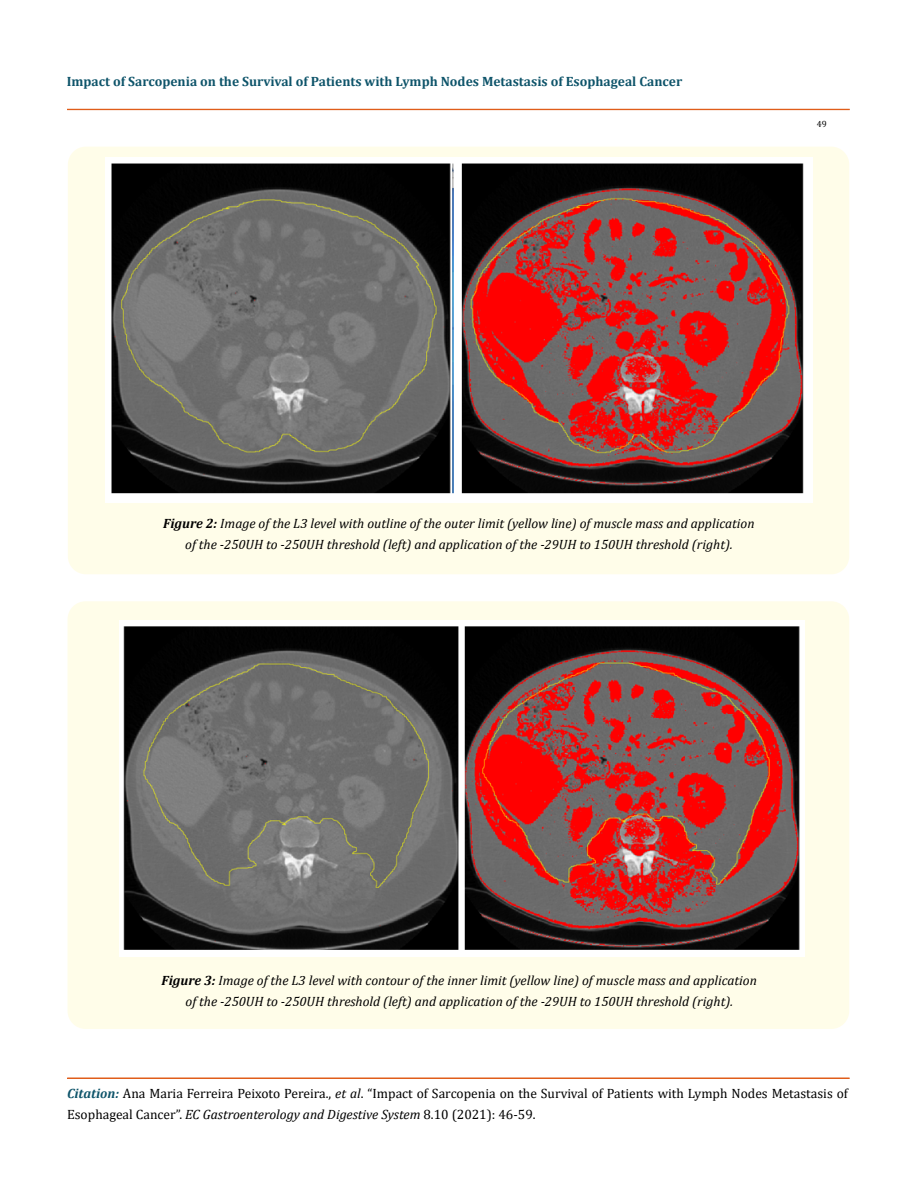
<style>
.page{position:relative;width:917px;height:1190px;background:#fff}
.page>*{position:absolute;margin:0;border:0;box-sizing:border-box;transform-origin:0 0}
.t1{font:italic 13.5px/21px "Cambria";color:#000;text-align:center}
.t2{font:13.5px/21px "Cambria";color:#000}
.t3{font:700 13.5px "Cambria";color:#0e546a}
.t4{font:9px "Cambria";color:#000}
.s1{font-weight:700}
.s2{font-weight:700;font-style:italic;color:#0e546a}
.s3{font-style:italic}
</style>
<div class="page">
<div style="left:67px;top:109px;width:782px;height:1px;border:1px solid #e05d1a"></div>
<div style="left:67px;top:1078px;width:782px;height:1px;border:1px solid #e05d1a"></div>
<div style="left:68px;top:147px;width:781px;height:427px;background:#fffde9;border-radius:18px"></div>
<div style="left:68px;top:601px;width:781px;height:428px;background:#fffde9;border-radius:18px"></div>
<img style="left:106px;top:157px;width:706px;height:345px">
<img style="left:119px;top:621px;width:685px;height:335px">
<p class="t3" style="left:67px;top:72px;width:617px">Impact of Sarcopenia on the Survival of Patients with Lymph Nodes Metastasis of Esophageal Cancer</p>
<p class="t4" style="left:816px;top:118px;width:11px">49</p>
<p class="t1" style="left:163px;top:512px;width:593px"><span class="s1">Figure 2:</span> Image of the L3 level with outline of the outer limit (yellow line) of muscle mass and application of the -250UH to -250UH threshold (left) and application of the -29UH to 150UH threshold (right).</p>
<p class="t1" style="left:162px;top:969px;width:597px"><span class="s1">Figure 3:</span> Image of the L3 level with contour of the inner limit (yellow line) of muscle mass and application of the -250UH to -250UH threshold (left) and application of the -29UH to 150UH threshold (right).</p>
<p class="t2" style="left:67px;top:1083px;width:782px"><span class="s2">Citation:</span> Ana Maria Ferreira Peixoto Pereira., <span class="s3">et al</span>. “Impact of Sarcopenia on the Survival of Patients with Lymph Nodes Metastasis of<br>Esophageal Cancer”. <span class="s3">EC Gastroenterology and Digestive System</span> 8.10 (2021): 46-59.</p>
</div>
